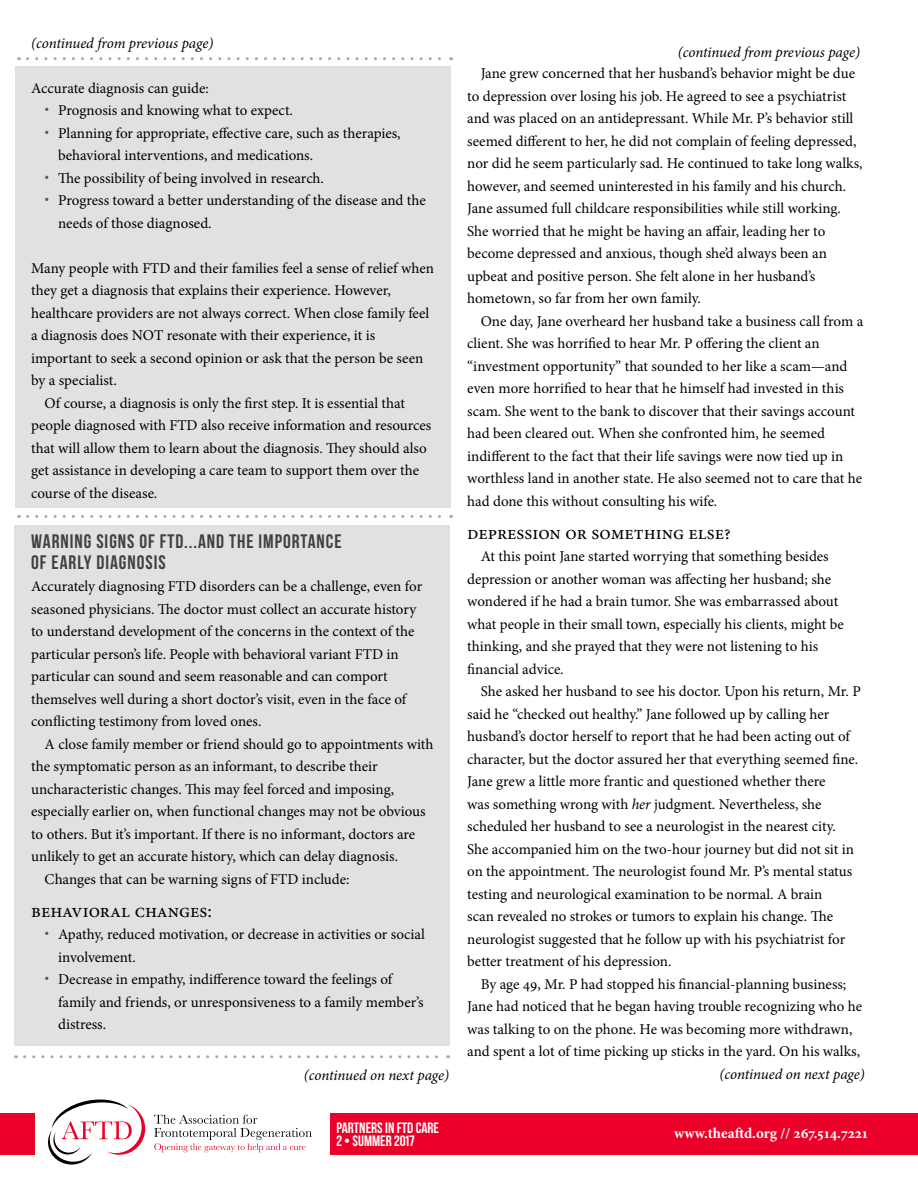
<style>
.page{position:relative;width:918px;height:1188px;background:#fff}
.page>*{position:absolute;margin:0;border:0;box-sizing:border-box;transform-origin:0 0}
.t1{font:19.5px/21px "Bebas Neue";letter-spacing:.05em;color:#414042}
.t2{font:19.5px "Minion Pro";color:#000}
.t3{font:15px/22.5px "Minion Pro";color:#000}
.t4{font:italic 15px "Minion Pro";letter-spacing:-.01em;color:#000}
.t5{font:700 15px "Minion Pro";color:#fff}
.t6{font:15px/13.5px "Bebas Neue";color:#fff}
.s1{font-style:italic}
</style>
<div class="page">
<div style="left:14px;top:525px;width:435px;height:521px;background:#e0e1e2"></div>
<div style="left:16px;top:66px;width:435px;height:442px;background:#e0e1e2"></div>
<div style="left:331px;top:1113px;width:587px;height:42px;background:#eb0029"></div>
<div style="left:0;top:1113px;width:35px;height:42px;background:#eb0029"></div>
<svg style="left:48px;top:1100px;width:97px;height:65px"></svg>
<svg style="left:154px;top:1115px;width:158px;height:37px"></svg>
<svg style="left:28px;top:57px;width:424px;height:3px"></svg>
<svg style="left:28px;top:515px;width:424px;height:3px"></svg>
<svg style="left:25px;top:1055px;width:424px;height:3px"></svg>
<p class="t4" style="left:31px;top:33px;width:184px">(continued from previous page)</p>
<p class="t3" style="left:31px;top:77px;width:179px">Accurate diagnosis can guide:</p>
<p class="t3" style="left:45px;top:99px;width:250px"><sup>•</sup> Prognosis and knowing what to expect.</p>
<p class="t3" style="left:58px;top:122px;width:344px;text-indent:-14px"><sup>•</sup> Planning for appropriate, effective care, such as therapies, behavioral interventions, and medications.</p>
<p class="t3" style="left:45px;top:167px;width:281px"><sup>•</sup> The possibility of being involved in research.</p>
<p class="t3" style="left:58px;top:189px;width:369px;text-indent:-14px"><sup>•</sup> Progress toward a better understanding of the disease and the needs of those diagnosed.</p>
<p class="t3" style="left:31px;top:257px;width:404px">Many people with FTD and their families feel a sense of relief when</p>
<p class="t3" style="left:31px;top:279px;width:361px">they get a diagnosis that explains their experience. However,</p>
<p class="t3" style="left:31px;top:302px;width:400px">healthcare providers are not always correct. When close family feel</p>
<p class="t3" style="left:31px;top:324px;width:346px">a diagnosis does NOT resonate with their experience, it is</p>
<p class="t3" style="left:31px;top:347px;width:394px">important to seek a second opinion or ask that the person be seen</p>
<p class="t3" style="left:31px;top:369px;width:87px">by a specialist.</p>
<p class="t3" style="left:45px;top:392px;width:362px">Of course, a diagnosis is only the first step. It is essential that</p>
<p class="t3" style="left:31px;top:414px;width:402px">people diagnosed with FTD also receive information and resources</p>
<p class="t3" style="left:31px;top:437px;width:397px">that will allow them to learn about the diagnosis. They should also</p>
<p class="t3" style="left:31px;top:459px;width:390px">get assistance in developing a care team to support them over the</p>
<p class="t3" style="left:31px;top:482px;width:128px">course of the disease.</p>
<h1 class="t1" style="left:31px;top:530px;width:312px">WARNING SIGNS OF FTD...AND THE IMPORTANCE<br>OF EARLY DIAGNOSIS</h1>
<p class="t3" style="left:31px;top:575px;width:393px">Accurately diagnosing FTD disorders can be a challenge, even for seasoned physicians. The doctor must collect an accurate history to understand development of the concerns in the context of the particular person’s life. People with behavioral variant FTD in particular can sound and seem reasonable and can comport themselves well during a short doctor’s visit, even in the face of conflicting testimony from loved ones.</p>
<p class="t3" style="left:45px;top:733px;width:390px">A close family member or friend should go to appointments with</p>
<p class="t3" style="left:31px;top:755px;width:348px">the symptomatic person as an informant, to describe their</p>
<p class="t3" style="left:31px;top:778px;width:365px">uncharacteristic changes. This may feel forced and imposing,</p>
<p class="t3" style="left:31px;top:800px;width:396px">especially earlier on, when functional changes may not be obvious</p>
<p class="t3" style="left:31px;top:823px;width:386px">to others. But it’s important. If there is no informant, doctors are</p>
<p class="t3" style="left:31px;top:845px;width:369px">unlikely to get an accurate history, which can delay diagnosis.</p>
<p class="t3" style="left:45px;top:868px;width:307px">Changes that can be warning signs of FTD include:</p>
<h1 class="t2" style="left:31px;top:897px;width:182px">Behavioral changes:</h1>
<p class="t3" style="left:58px;top:923px;width:368px;text-indent:-14px"><sup>•</sup> Apathy, reduced motivation, or decrease in activities or social involvement.</p>
<p class="t3" style="left:58px;top:968px;width:367px;text-indent:-14px"><sup>•</sup> Decrease in empathy, indifference toward the feelings of family and friends, or unresponsiveness to a family member’s distress.</p>
<p class="t4" style="left:678px;top:42px;width:184px">(continued from previous page)</p>
<p class="t3" style="left:467px;top:62px;width:397px;text-indent:14px">Jane grew concerned that her husband’s behavior might be due to depression over losing his job. He agreed to see a psychiatrist and was placed on an antidepressant. While Mr. P’s behavior still seemed different to her, he did not complain of feeling depressed, nor did he seem particularly sad. He continued to take long walks, however, and seemed uninterested in his family and his church.<br>Jane assumed full childcare responsibilities while still working.<br>She worried that he might be having an affair, leading her to become depressed and anxious, though she’d always been an upbeat and positive person. She felt alone in her husband’s hometown, so far from her own family.</p>
<p class="t3" style="left:467px;top:310px;width:398px;text-indent:14px">One day, Jane overheard her husband take a business call from a client. She was horrified to hear Mr. P offering the client an “investment opportunity” that sounded to her like a scam—and even more horrified to hear that he himself had invested in this scam. She went to the bank to discover that their savings account had been cleared out. When she confronted him, he seemed indifferent to the fact that their life savings were now tied up in worthless land in another state. He also seemed not to care that he had done this without consulting his wife.</p>
<h1 class="t2" style="left:467px;top:520px;width:265px">Depression or something else?</h1>
<p class="t3" style="left:467px;top:545px;width:378px;text-indent:14px">At this point Jane started worrying that something besides depression or another woman was affecting her husband; she wondered if he had a brain tumor. She was embarrassed about what people in their small town, especially his clients, might be thinking, and she prayed that they were not listening to his financial advice.</p>
<p class="t3" style="left:467px;top:680px;width:395px;text-indent:14px">She asked her husband to see his doctor. Upon his return, Mr. P said he “checked out healthy.” Jane followed up by calling her husband’s doctor herself to report that he had been acting out of character, but the doctor assured her that everything seemed fine.<br>Jane grew a little more frantic and questioned whether there<br>was something wrong with <span class="s1">her</span> judgment. Nevertheless, she scheduled her husband to see a neurologist in the nearest city.<br>She accompanied him on the two-hour journey but did not sit in on the appointment. The neurologist found Mr. P’s mental status testing and neurological examination to be normal. A brain<br>scan revealed no strokes or tumors to explain his change. The neurologist suggested that he follow up with his psychiatrist for better treatment of his depression.</p>
<p class="t3" style="left:467px;top:973px;width:397px;text-indent:14px">By age 49, Mr. P had stopped his financial-planning business; Jane had noticed that he began having trouble recognizing who he was talking to on the phone. He was becoming more withdrawn, and spent a lot of time picking up sticks in the yard. On his walks,</p>
<p class="t4" style="left:304px;top:1065px;width:147px">(continued on next page)</p>
<p class="t4" style="left:720px;top:1064px;width:147px">(continued on next page)</p>
<p class="t6" style="left:336px;top:1121px;width:104px">PARTNERS IN FTD CARE<br>2 • SUMMER 2017</p>
<p class="t5" style="left:674px;top:1123px;width:195px">www.theaftd.org // 267.514.7221</p>
</div>
